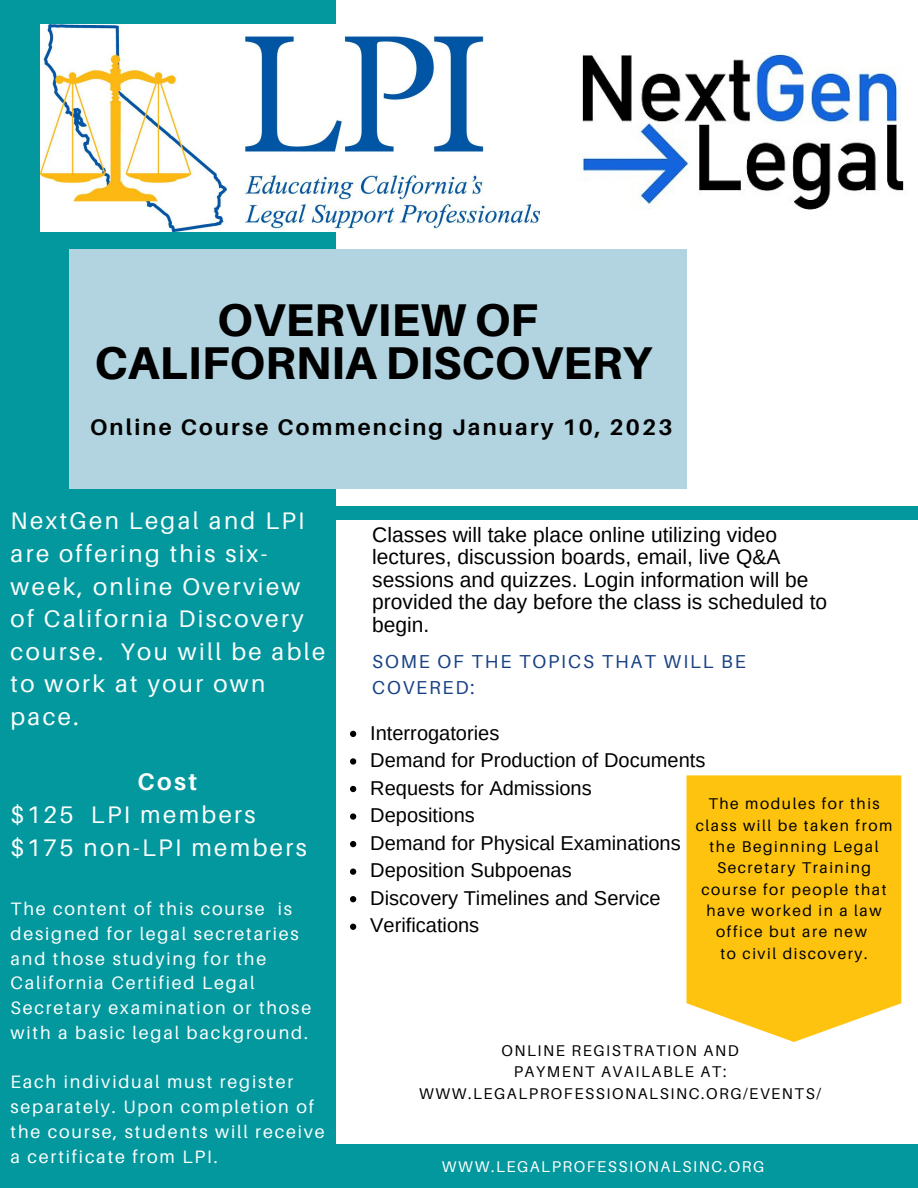
<style>
.page{position:relative;width:918px;height:1188px;background:#fff}
.page>*{position:absolute;margin:0;border:0;box-sizing:border-box;transform-origin:0 0}
.t1{font:800 45.9px/43px "Aileron";color:#000;text-align:center}
.t2{font:24px/32.7px "Aileron";letter-spacing:.1em;color:#fcfefd}
.t3{font:700 24px "Aileron";color:#fcfefd}
.t4{font:700 22.5px "Aileron";letter-spacing:.1em;color:#000}
.t5{font:21px/22.5px "Arimo";color:#000}
.t6{font:20.1px/27.6px "Arimo";color:#000}
.t7{font:18.75px/25.5px "Aileron";letter-spacing:.1em;color:#184183}
.t8{font:18px/24.8px "Aileron";letter-spacing:.1em;color:#fcfefd}
.t9{font:15.6px/21.3px "Aileron";letter-spacing:.1em;color:#000;text-align:center}
.t10{font:15.6px "Aileron";letter-spacing:.1em;color:#fff}
</style>
<div class="page">
<div style="left:330px;top:1144px;width:588px;height:44px;background:#03989e"></div>
<div style="left:0;top:0;width:336px;height:1188px;background:#03989e"></div>
<div style="left:69px;top:250px;width:617px;height:238px;background:#b1d4e0"></div>
<div style="left:334px;top:506px;width:584px;height:14px;background:#03989e"></div>
<img style="left:40px;top:24px;width:500px;height:207px">
<img style="left:581px;top:53px;width:323px;height:157px">
<svg style="left:686px;top:775px;width:215px;height:267px;background:#fec720"></svg>
<svg style="left:350px;top:731px;width:6px;height:6px"></svg>
<svg style="left:350px;top:758px;width:6px;height:7px"></svg>
<svg style="left:350px;top:786px;width:6px;height:6px"></svg>
<svg style="left:350px;top:813px;width:6px;height:7px"></svg>
<svg style="left:350px;top:841px;width:6px;height:6px"></svg>
<svg style="left:350px;top:869px;width:6px;height:6px"></svg>
<svg style="left:350px;top:896px;width:6px;height:6px"></svg>
<svg style="left:350px;top:924px;width:6px;height:6px"></svg>
<h1 class="t1" style="left:95px;top:297px;width:559px">OVERVIEW OF<br>CALIFORNIA DISCOVERY</h1>
<p class="t4" style="left:90px;top:413px;width:584px">Online Course Commencing January 10, 2023</p>
<h2 class="t2" style="left:11px;top:504px;width:316px">NextGen Legal and LPI are offering this six&shy;week, online Overview of California Discovery course. You will be able to work at your own pace.</h2>
<h2 class="t3" style="left:138px;top:767px;width:61px">Cost</h2>
<h2 class="t2" style="left:11px;top:798px;width:298px">$125 LPI members $175 non-LPI members</h2>
<p class="t8" style="left:11px;top:896px;width:302px">The content of this course is designed for legal secretaries and those studying for the<br>California Certified Legal<br>Secretary examination or those with a basic legal background.</p>
<p class="t8" style="left:11px;top:1069px;width:316px">Each individual must register separately. Upon completion of the course, students will receive a certificate from LPI.</p>
<p class="t5" style="left:372px;top:523px;width:457px">Classes will take place online utilizing video lectures, discussion boards, email, live Q&amp;A sessions and quizzes. Login information will be provided the day before the class is scheduled to begin.</p>
<p class="t7" style="left:372px;top:649px;width:375px">SOME OF THE TOPICS THAT WILL BE<br>COVERED:</p>
<p class="t6" style="left:370px;top:719px;width:337px">Interrogatories<br>Demand for Production of Documents<br>Requests for Admissions<br>Depositions<br>Demand for Physical Examinations<br>Deposition Subpoenas<br>Discovery Timelines and Service<br>Verifications</p>
<p class="t9" style="left:696px;top:793px;width:198px">The modules for this class will be taken from the Beginning Legal<br>Secretary Training course for people that have worked in a law office but are new<br>to civil discovery.</p>
<p class="t9" style="left:419px;top:1040px;width:404px">ONLINE REGISTRATION AND<br>PAYMENT AVAILABLE AT:<br>WWW.LEGALPROFESSIONALSINC.ORG/EVENTS/</p>
<p class="t10" style="left:442px;top:1157px;width:324px">WWW.LEGALPROFESSIONALSINC.ORG</p>
</div>
